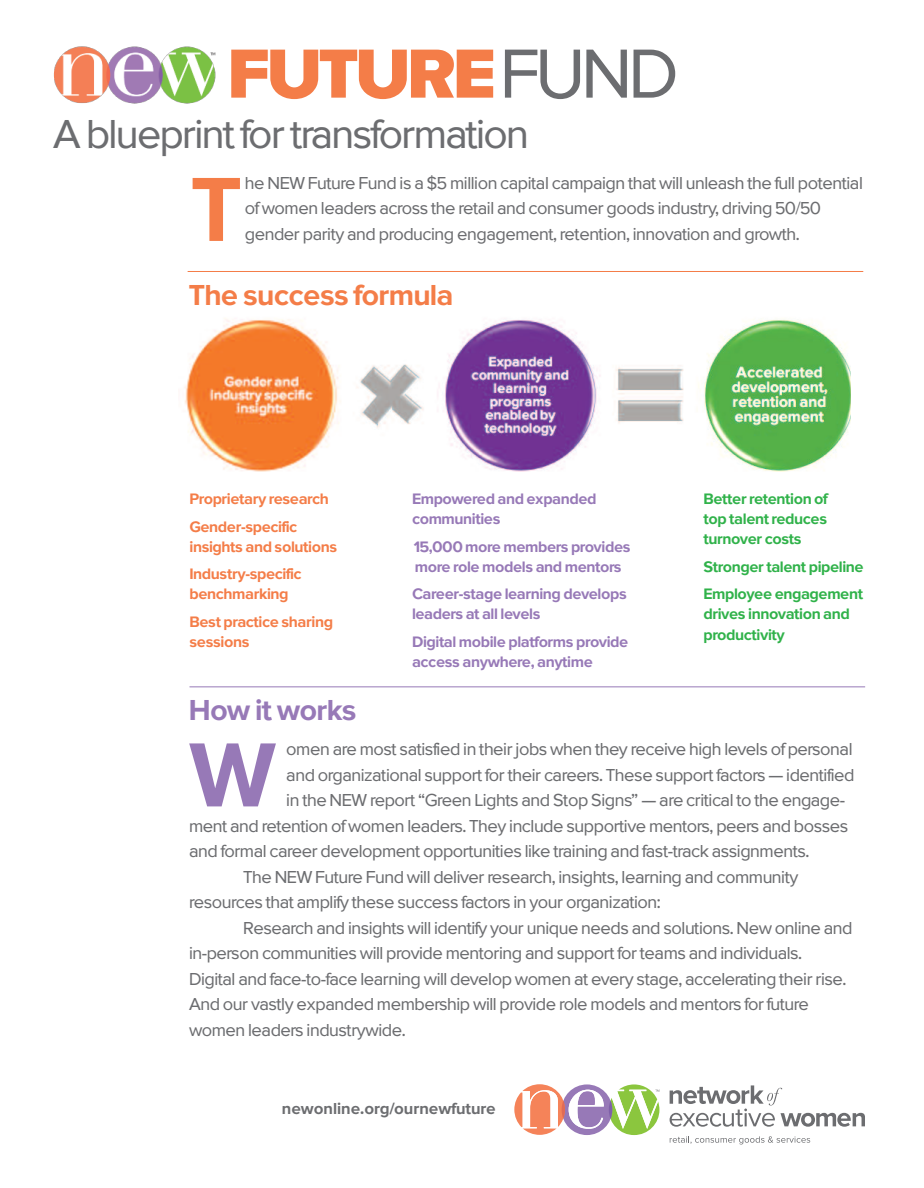
<style>
.page{position:relative;width:924px;height:1188px;background:#fff}
.page>*{position:absolute;margin:0;border:0;box-sizing:border-box;transform-origin:0 0}
.t1{font:500 94.5px "Proxima Sans";color:#f47d48}
.t2{font:500 94.5px "Proxima Sans";color:#9779b7}
.t3{font:900 72px "Proxima Sans";letter-spacing:-.05em;color:#f47d48}
.t4{font:42px "Proxima Sans";letter-spacing:-.04em;color:#6c6d70}
.t5{font:500 30px "Proxima Sans";letter-spacing:-.025em;color:#f47d48}
.t6{font:500 30px "Proxima Sans";letter-spacing:-.025em;color:#9779b7}
.t7{font:18px/25.5px "Proxima Sans";letter-spacing:-.025em;color:#6c6d70}
.t8{font:500 16.5px "Proxima Sans";color:#6c6d70}
.t9{font:500 15.75px/20.1px "Proxima Sans";letter-spacing:-.025em;color:#9779b7}
.t10{font:500 15.75px/20.1px "Proxima Sans";letter-spacing:-.025em;color:#30b24a}
.t11{font:500 15.75px/27.6px "Proxima Sans";letter-spacing:-.025em;color:#f47d48}
.s1{font-weight:400;color:#6c6d70}
</style>
<div class="page">
<img style="left:54px;top:46px;width:162px;height:58px">
<svg style="left:669px;top:1136px;width:141px;height:8px"></svg>
<svg style="left:669px;top:1085px;width:195px;height:42px"></svg>
<svg style="left:514px;top:1084px;width:145px;height:51px"></svg>
<img style="left:184px;top:318px;width:666px;height:154px">
<hr style="left:189px;top:686px;width:676px;height:1px;background:#9779b7">
<hr style="left:188px;top:271px;width:675px;height:1px;background:#f47d48">
<h2 class="t3" style="left:227px;top:32px;width:452px">FUTURE<span class="s1">FUND</span></h2>
<h3 class="t4" style="left:53px;top:111px;width:477px">A blueprint for transformation</h3>
<h1 class="t1" style="left:190px;top:155px;width:53px">T</h1>
<p class="t7" style="left:245px;top:170px;width:619px">he NEW Future Fund is a $5 million capital campaign that will unleash the full potential of women leaders across the retail and consumer goods industry, driving 50/50 gender parity and producing engagement, retention, innovation and growth.</p>
<h3 class="t5" style="left:189px;top:278px;width:266px">The success formula</h3>
<p class="t11" style="left:189px;top:485px;width:141px">Proprietary research<br>Gender-specific</p>
<p class="t11" style="left:189px;top:532px;width:149px">insights and solutions<br>Industry-specific</p>
<p class="t11" style="left:189px;top:580px;width:145px">benchmarking<br>Best practice sharing</p>
<p class="t11" style="left:189px;top:628px;width:62px">sessions</p>
<h3 class="t6" style="left:189px;top:693px;width:169px">How it works</h3>
<p class="t9" style="left:412px;top:488px;width:186px">Empowered and expanded communities</p>
<p class="t9" style="left:412px;top:536px;width:220px">15,000 more members provides more role models and mentors</p>
<p class="t9" style="left:412px;top:584px;width:216px">Career-stage learning develops leaders at all levels</p>
<p class="t9" style="left:412px;top:632px;width:218px">Digital mobile platforms provide access anywhere, anytime</p>
<p class="t10" style="left:703px;top:488px;width:126px;text-align:justify">Better retention of top talent reduces turnover costs</p>
<p class="t10" style="left:703px;top:552px;width:162px;line-height:27.6px">Stronger talent pipeline<br>Employee engagement</p>
<p class="t10" style="left:703px;top:604px;width:148px">drives innovation and productivity</p>
<h1 class="t2" style="left:189px;top:721px;width:88px">W</h1>
<p class="t7" style="left:286px;top:737px;width:567px">omen are most satisfied in theirjobs when they receive high levels of personal</p>
<p class="t7" style="left:286px;top:762px;width:569px">and organizational support for their careers. These support factors — identified</p>
<p class="t7" style="left:286px;top:788px;width:560px">in the NEW report “Green Lights and Stop Signs” — are critical to the engage-</p>
<p class="t7" style="left:189px;top:813px;width:660px">ment and retention of women leaders. They include supportive mentors, peers and bosses</p>
<p class="t7" style="left:189px;top:839px;width:621px">and formal career development opportunities like training and fast-track assignments.</p>
<p class="t7" style="left:243px;top:864px;width:556px">The NEW Future Fund will deliver research, insights, learning and community</p>
<p class="t7" style="left:189px;top:890px;width:473px">resources that amplify these success factors in your organization:</p>
<p class="t7" style="left:243px;top:915px;width:610px">Research and insights will identify your unique needs and solutions. New online and</p>
<p class="t7" style="left:189px;top:941px;width:614px">in-person communities will provide mentoring and support for teams and individuals.</p>
<p class="t7" style="left:189px;top:966px;width:659px">Digital and face-to-face learning will develop women at every stage, accelerating their rise.</p>
<p class="t7" style="left:189px;top:992px;width:621px">And our vastly expanded membership will provide role models and mentors for future</p>
<p class="t7" style="left:189px;top:1017px;width:218px">women leaders industrywide.</p>
<p class="t8" style="left:282px;top:1099px;width:215px">newonline.org/ournewfuture</p>
</div>
